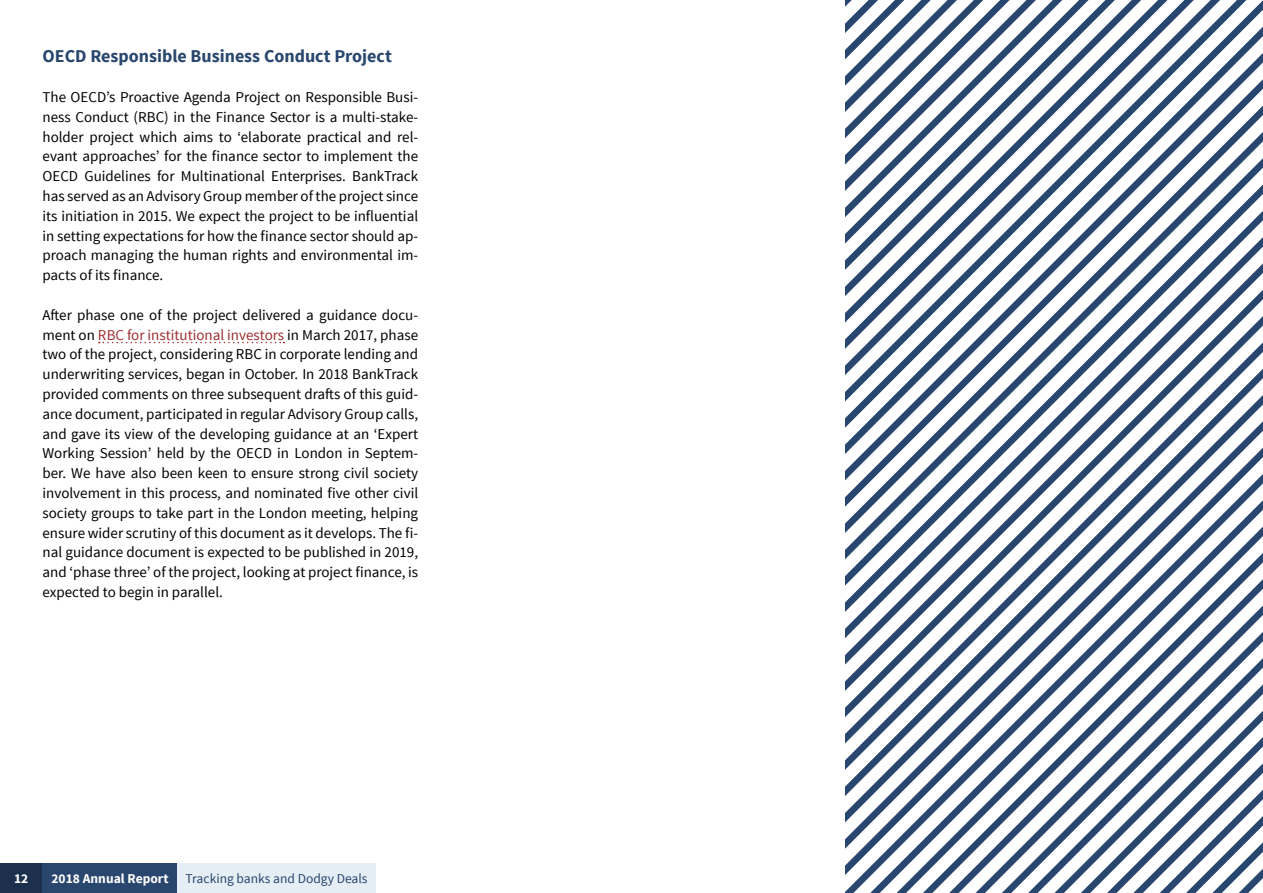
<style>
.page{position:relative;width:1263px;height:893px;background:#fff}
.page>*{position:absolute;margin:0;border:0;box-sizing:border-box;transform-origin:0 0}
.t1{font:700 18px "Source Sans Pro";color:#28466e}
.t2{font:15px/19.8px "Source Sans Pro";color:#000;text-align:justify}
.t3{font:13.5px "Source Sans Pro";color:#28466e}
.t4{font:700 13.5px "Source Sans Pro";color:#fff}
.s1{color:#9e2e30}
</style>
<div class="page">
<svg style="left:845px;top:0;width:418px;height:893px"></svg>
<svg style="left:99px;top:342px;width:185px;height:1px"></svg>
<div style="left:0;top:863px;width:43px;height:30px;background:#1c304d"></div>
<div style="left:43px;top:863px;width:135px;height:30px;background:#28466e"></div>
<div style="left:178px;top:863px;width:198px;height:30px;background:#e6eef5"></div>
<p class="t1" style="left:43px;top:45px;width:351px">OECD Responsible Business Conduct Project</p>
<p class="t2" style="left:43px;top:87px;width:377px">The OECD’s Proactive Agenda Project on Responsible Busi&shy;ness Conduct (RBC) in the Finance Sector is a multi-stake&shy;holder project which aims to ‘elaborate practical and rel&shy;evant approaches’ for the finance sector to implement the OECD Guidelines for Multinational Enterprises. BankTrack has served as an Advisory Group member of the project since its initiation in 2015. We expect the project to be influential in setting expectations for how the finance sector should ap&shy;proach managing the human rights and environmental im&shy;pacts of its finance.</p>
<p class="t2" style="left:43px;top:305px;width:377px">After phase one of the project delivered a guidance docu&shy;ment on <span class="s1">RBC for institutional investors</span> in March 2017, phase two of the project, considering RBC in corporate lending and underwriting services, began in October. In 2018 BankTrack provided comments on three subsequent drafts of this guid&shy;ance document, participated in regular Advisory Group calls, and gave its view of the developing guidance at an ‘Expert Working Session’ held by the OECD in London in Septem&shy;ber. We have also been keen to ensure strong civil society involvement in this process, and nominated five other civil society groups to take part in the London meeting, helping ensure wider scrutiny of this document as it develops. The fi&shy;nal guidance document is expected to be published in 2019, and ‘phase three’ of the project, looking at project finance, is expected to begin in parallel.</p>
<p class="t4" style="left:14px;top:870px;width:16px">12</p>
<p class="t4" style="left:52px;top:870px;width:118px">2018 Annual Report</p>
<p class="t3" style="left:186px;top:870px;width:183px">Tracking banks and Dodgy Deals</p>
</div>
